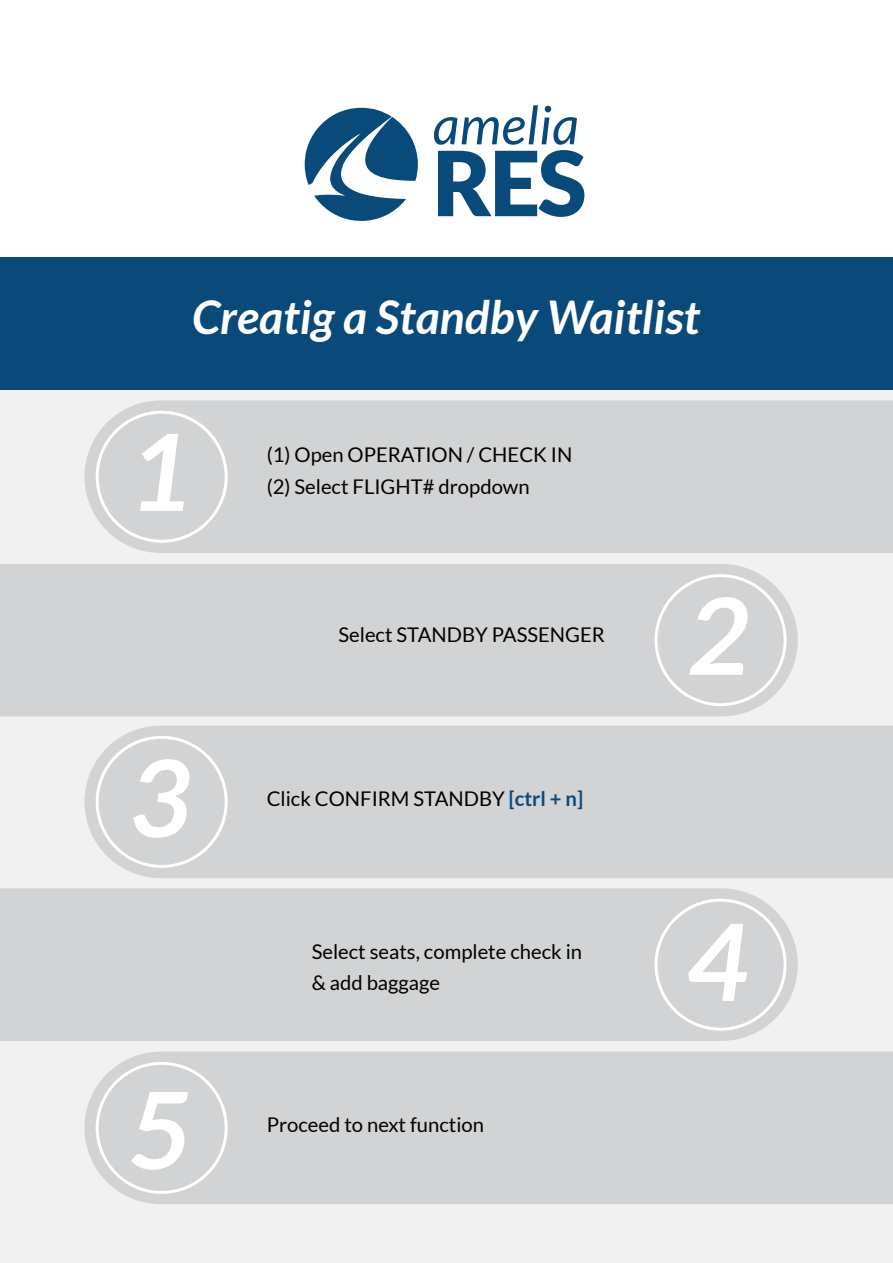
<style>
.page{position:relative;width:893px;height:1263px;background:#fff}
.page>*{position:absolute;margin:0;border:0;box-sizing:border-box;transform-origin:0 0}
.t1{font:italic 700 106.5px "Lato";color:#fff}
.t2{font:900 89.85px "Lato";color:#084b7b}
.t3{font:italic 52.95px "Lato";letter-spacing:.005em;color:#084b7b}
.t4{font:italic 700 46.5px "Lato";color:#fff}
.t5{font:20.25px/31.2px "Lato";color:#000}
.s1{font-weight:700;color:#0a4a7a}
</style>
<div class="page">
<div style="left:0;top:359px;width:893px;height:904px;background:#f1f1f2"></div>
<div style="left:0;top:257px;width:893px;height:133px;background:#0a4a7a"></div>
<svg style="left:305px;top:108px;width:113px;height:113px"></svg>
<div style="left:84px;top:400px;width:809px;height:153px;background:#d1d3d4"></div>
<div style="left:96px;top:411px;width:132px;height:132px;border:3px solid #fff;border-radius:50%"></div>
<div style="left:84px;top:725px;width:809px;height:153px;background:#d1d3d4"></div>
<div style="left:96px;top:736px;width:132px;height:132px;border:3px solid #fff;border-radius:50%"></div>
<div style="left:0;top:564px;width:798px;height:152px;background:#d1d3d4"></div>
<div style="left:655px;top:574px;width:131px;height:132px;border:3px solid #fff;border-radius:50%"></div>
<div style="left:0;top:888px;width:798px;height:153px;background:#d1d3d4"></div>
<div style="left:655px;top:899px;width:131px;height:132px;border:3px solid #fff;border-radius:50%"></div>
<div style="left:84px;top:1051px;width:809px;height:153px;background:#d1d3d4"></div>
<div style="left:96px;top:1062px;width:132px;height:132px;border:3px solid #fff;border-radius:50%"></div>
<h3 class="t3" style="left:433px;top:96px;width:148px">amelia</h3>
<h2 class="t2" style="left:433px;top:131px;width:155px">RES</h2>
<h3 class="t4" style="left:192px;top:291px;width:509px">Creatig a Standby Waitlist</h3>
<h1 class="t1" style="left:129px;top:411px;width:63px">1</h1>
<p class="t5" style="left:267px;top:439px;width:307px">(1) Open OPERATION / CHECK IN (2) Select FLIGHT# dropdown</p>
<p class="t5" style="left:338px;top:619px;width:268px">Select STANDBY PASSENGER</p>
<h1 class="t1" style="left:688px;top:575px;width:63px">2</h1>
<h1 class="t1" style="left:129px;top:737px;width:63px">3</h1>
<h1 class="t1" style="left:129px;top:1069px;width:63px">5</h1>
<p class="t5" style="left:267px;top:783px;width:318px">Click CONFIRM STANDBY <span class="s1">[ctrl + n]</span></p>
<p class="t5" style="left:312px;top:936px;width:272px">Select seats, complete check in &amp; add baggage</p>
<p class="t5" style="left:267px;top:1109px;width:219px">Proceed to next function</p>
<h1 class="t1" style="left:687px;top:901px;width:63px">4</h1>
</div>
